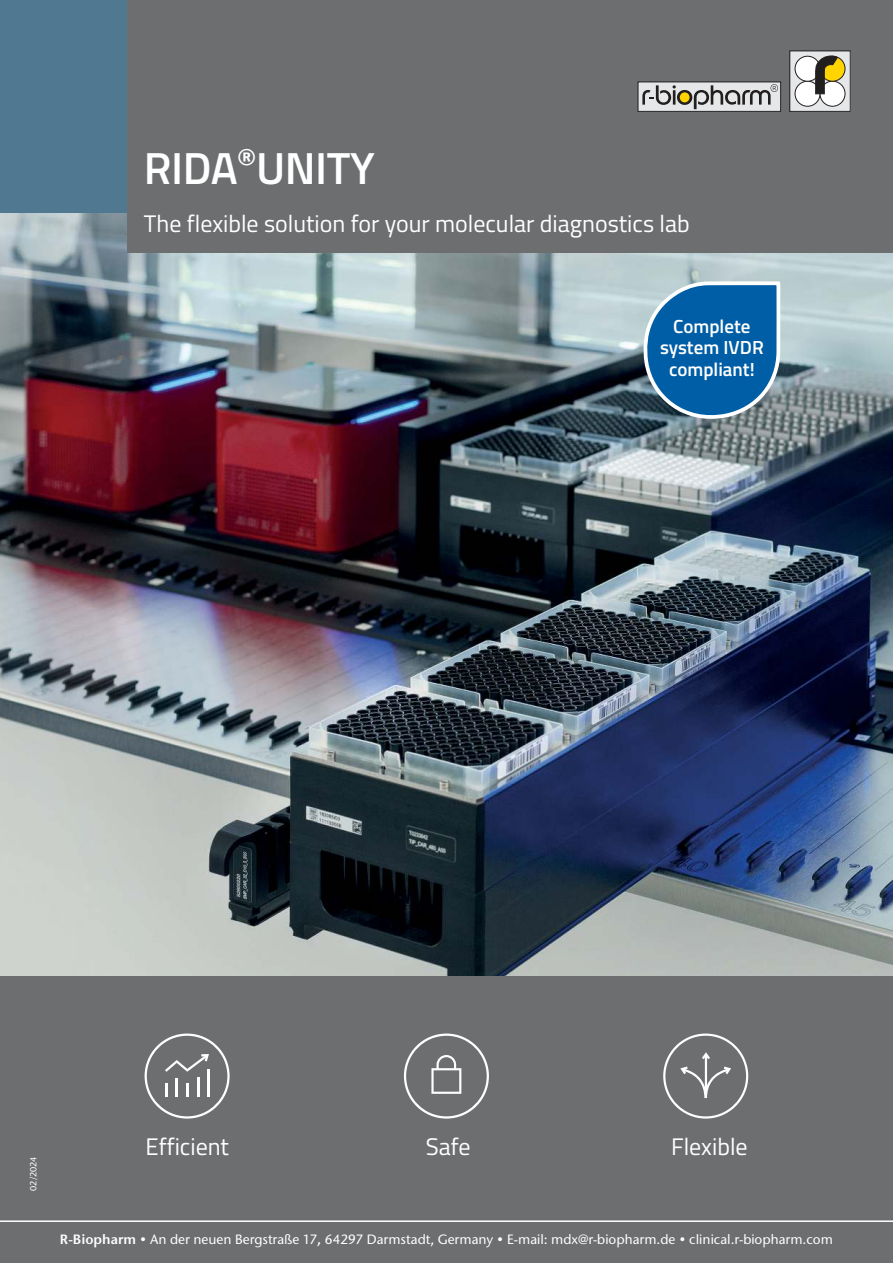
<style>
.page{position:relative;width:893px;height:1263px;background:#fff}
.page>*{position:absolute;margin:0;border:0;box-sizing:border-box;transform-origin:0 0}
.t1{font:600 45px "Titillium";letter-spacing:-.01em;color:#fff}
.t2{font:24px "Titillium";color:#fff}
.t3{font:600 18.9px/21.5px "Titillium";color:#fff;text-align:center}
.t4{font:500 13.5px "Stone Sans ITC Std";color:#fff}
.t5{font:500 9px "Stone Sans ITC Std";color:#fff}
.s1{font-family:"Stone Sans ITC Std"}
.s2{font-weight:600}
</style>
<div class="page">
<img style="left:0;top:213px;width:892px;height:763px">
<div style="left:109px;top:0;width:784px;height:213px;background:#6c6e70"></div>
<div style="left:127px;top:201px;width:766px;height:52px;background:#6c6e70"></div>
<div style="left:0;top:0;width:127px;height:213px;background:#517891"></div>
<div style="left:0;top:976px;width:893px;height:287px;background:#6c6e70"></div>
<hr style="left:0;top:1220px;width:893px;height:2px;background:#fff">
<svg style="left:792px;top:53px;width:56px;height:57px"></svg>
<div style="left:795px;top:81px;width:25px;height:25px;background:#fff;border-radius:50%"></div>
<div style="left:795px;top:81px;width:25px;height:25px;border:1px solid #221f1f;border-radius:50%"></div>
<div style="left:795px;top:56px;width:25px;height:25px;background:#fff;border-radius:50%"></div>
<div style="left:795px;top:56px;width:25px;height:25px;border:1px solid #221f1f;border-radius:50%"></div>
<div style="left:820px;top:81px;width:25px;height:25px;background:#fff;border-radius:50%"></div>
<div style="left:820px;top:81px;width:25px;height:25px;border:1px solid #221f1f;border-radius:50%"></div>
<div style="left:820px;top:56px;width:25px;height:25px;background:#ffd400;border-radius:50%"></div>
<div style="left:820px;top:56px;width:25px;height:25px;border:1px solid #221f1f;border-radius:50%"></div>
<svg style="left:815px;top:56px;width:23px;height:38px"></svg>
<div style="left:638px;top:82px;width:143px;height:29px;background:#e6e7e8"></div>
<div style="left:638px;top:82px;width:143px;height:30px;border:1px solid #221f1f"></div>
<svg style="left:642px;top:84px;width:136px;height:25px"></svg>
<svg style="left:145px;top:1033px;width:85px;height:85px"></svg>
<svg style="left:663px;top:1033px;width:85px;height:85px"></svg>
<svg style="left:642px;top:280px;width:140px;height:144px;background:#3176aa"></svg>
<svg style="left:404px;top:1033px;width:85px;height:85px"></svg>
<h1 class="t1" style="left:144px;top:150px;width:232px">RIDA<span class="s1">®</span>UNITY</h1>
<h2 class="t2" style="left:144px;top:214px;width:547px">The flexible solution for your molecular diagnostics lab</h2>
<h3 class="t3" style="left:660px;top:317px;width:105px">Complete system IVDR compliant!</h3>
<p class="t5" style="left:29px;top:1191px;width:35px;rotate:-90deg">02/2024</p>
<h2 class="t2" style="left:146px;top:1137px;width:85px">Efficient</h2>
<h2 class="t2" style="left:671px;top:1137px;width:78px">Flexible</h2>
<h2 class="t2" style="left:426px;top:1137px;width:46px">Safe</h2>
<p class="t4" style="left:60px;top:1234px;width:775px"><span class="s2">R-Biopharm</span> • An der neuen Bergstraße 17<span class="s2">,</span> 64297 Darmstadt, Germany • E-mail: mdx@r-biopharm.de • clinical.r-biopharm.com</p>
</div>
